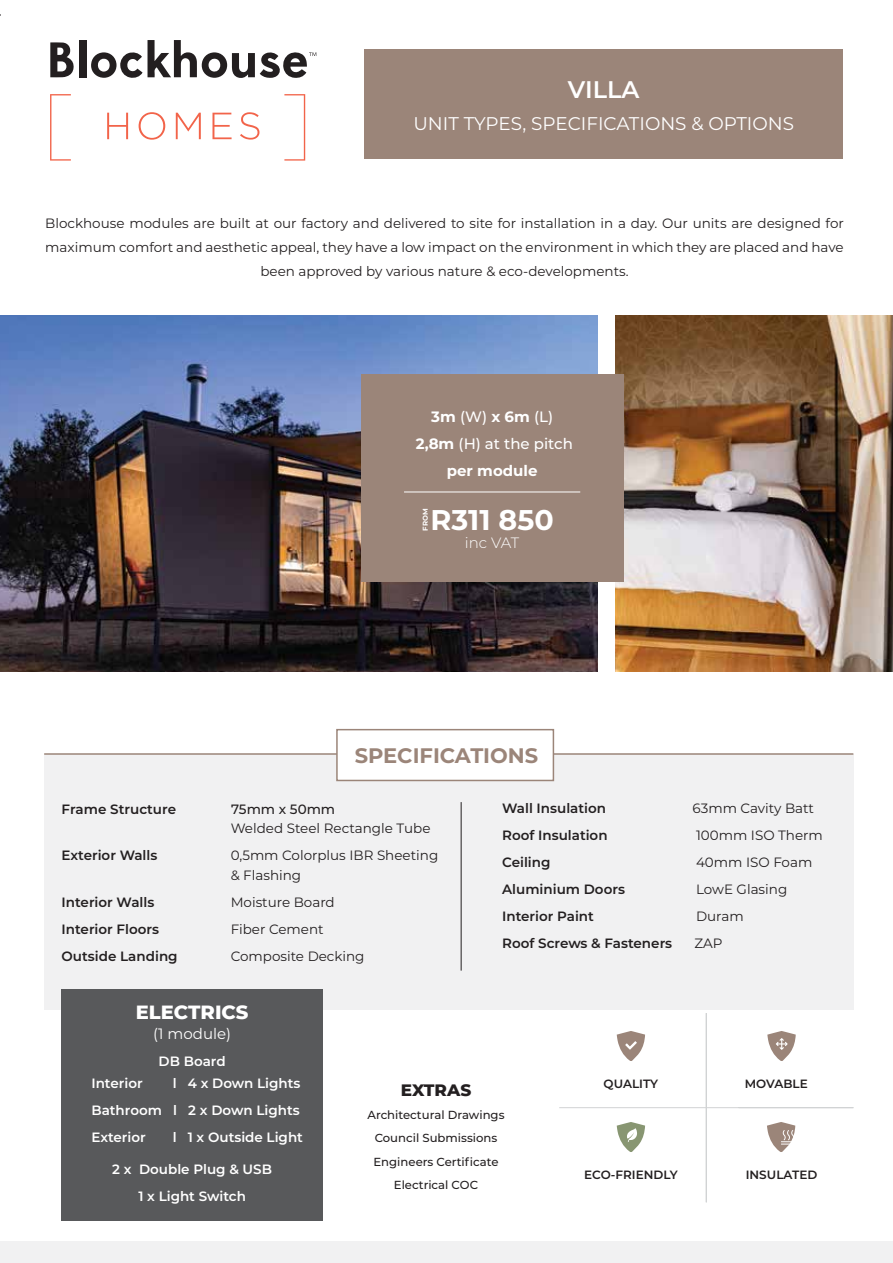
<style>
.page{position:relative;width:893px;height:1263px;background:#fff}
.page>*{position:absolute;margin:0;border:0;box-sizing:border-box;transform-origin:0 0}
.t1{font:700 28.5px "Montserrat";color:#fff}
.t2{font:600 24px "Montserrat";color:#fff}
.t3{font:700 21px "Montserrat";color:#9b8579}
.t4{font:800 19.5px "Montserrat";color:#fff}
.t5{font:18.3px "Montserrat";color:#fff}
.t6{font:800 16.8px "Montserrat";color:#231f20}
.t7{font:500 15px/27px "Montserrat";color:#fff;text-align:center}
.t8{font:15px "Montserrat";color:#fff}
.t9{font:300 15px "Montserrat";letter-spacing:-.015em;color:#fff}
.t10{font:13.5px/24px "Montserrat";color:#231f20;text-align:center}
.t11{font:600 13.5px "Montserrat";color:#231f20}
.t12{font:600 13.5px/27px "Montserrat";color:#fff;text-align:center}
.t13{font:500 13.5px "Montserrat";color:#231f20}
.t14{font:600 12px "Montserrat";color:#231f20}
.t15{font:500 11.7px/23.4px "Montserrat";color:#231f20;text-align:center}
.t16{font:700 7.05px "Montserrat";color:#fff}
.s1{font-weight:700}
</style>
<div class="page">
<img style="left:0;top:315px;width:598px;height:357px">
<img style="left:616px;top:316px;width:277px;height:355px">
<svg style="left:50px;top:42px;width:24px;height:35px"></svg>
<div style="left:79px;top:40px;width:7px;height:37px;background:#231f20"></div>
<svg style="left:91px;top:40px;width:225px;height:38px"></svg>
<svg style="left:50px;top:94px;width:21px;height:67px"></svg>
<svg style="left:284px;top:94px;width:21px;height:67px"></svg>
<svg style="left:107px;top:113px;width:21px;height:26px"></svg>
<svg style="left:139px;top:112px;width:26px;height:28px"></svg>
<svg style="left:176px;top:113px;width:25px;height:26px"></svg>
<svg style="left:212px;top:113px;width:20px;height:26px"></svg>
<svg style="left:240px;top:112px;width:19px;height:28px"></svg>
<div style="left:365px;top:49px;width:478px;height:110px;background:#9b8579"></div>
<div style="left:44px;top:754px;width:809px;height:255px;background:#f1f1f2"></div>
<hr style="left:44px;top:753px;width:809px;height:2px;background:#9b8579">
<div style="left:336px;top:729px;width:218px;height:52px;background:#fff;border:2px solid #9b8579"></div>
<div style="left:62px;top:988px;width:261px;height:232px;background:#58595b"></div>
<div style="left:361px;top:374px;width:262px;height:208px;background:#9b8579"></div>
<hr style="left:461px;top:802px;width:1px;height:168px;background:#231f20">
<svg style="left:767px;top:1122px;width:29px;height:30px"></svg>
<svg style="left:617px;top:1122px;width:28px;height:30px"></svg>
<hr style="left:706px;top:1013px;width:1px;height:189px;background:#d1d3d4">
<hr style="left:559px;top:1107px;width:294px;height:1px;background:#d1d3d4">
<div style="left:0;top:1241px;width:893px;height:22px;background:#f1f1f2"></div>
<hr style="left:404px;top:492px;width:176px;height:1px;background:#fff">
<svg style="left:617px;top:1031px;width:28px;height:30px"></svg>
<svg style="left:767px;top:1031px;width:29px;height:30px"></svg>
<h2 class="t2" style="left:568px;top:72px;width:73px">VILLA</h2>
<h3 class="t5" style="left:413px;top:111px;width:382px">UNIT TYPES, SPECIFICATIONS &amp; OPTIONS</h3>
<p class="t10" style="left:45px;top:211px;width:800px">Blockhouse modules are built at our factory and delivered to site for installation in a day. Our units are designed for maximum comfort and aesthetic appeal, they have a low impact on the environment in which they are placed and have been approved by various nature &amp; eco-developments.</p>
<p class="t7" style="left:416px;top:402px;width:159px"><span class="s1">3m</span> (W) <span class="s1">x 6m</span> (L)<br><span class="s1">2,8m</span> (H) at the pitch <span class="s1">per module</span></p>
<h1 class="t1" style="left:430px;top:499px;width:125px">R311 850</h1>
<p class="t9" style="left:465px;top:532px;width:56px">inc VAT</p>
<p class="t16" style="left:420px;top:531px;width:24px;rotate:-90deg">FROM</p>
<h3 class="t3" style="left:355px;top:741px;width:185px">SPECIFICATIONS</h3>
<p class="t11" style="left:62px;top:799px;width:116px">Frame Structure</p>
<p class="t13" style="left:231px;top:799px;width:106px">75mm x 50mm</p>
<p class="t10" style="left:231px;top:816px;width:201px">Welded Steel Rectangle Tube</p>
<p class="t11" style="left:62px;top:846px;width:97px">Exterior Walls</p>
<p class="t10" style="left:231px;top:845px;width:209px;line-height:19.5px;text-align:left">0,5mm Colorplus IBR Sheeting &amp; Flashing</p>
<p class="t11" style="left:62px;top:892px;width:94px">Interior Walls</p>
<p class="t10" style="left:231px;top:889px;width:106px">Moisture Board</p>
<p class="t11" style="left:62px;top:919px;width:99px">Interior Floors</p>
<p class="t10" style="left:231px;top:916px;width:94px">Fiber Cement</p>
<p class="t11" style="left:62px;top:946px;width:118px">Outside Landing</p>
<p class="t10" style="left:231px;top:943px;width:135px">Composite Decking</p>
<h3 class="t4" style="left:136px;top:998px;width:114px">ELECTRICS</h3>
<p class="t8" style="left:153px;top:1023px;width:80px">(1 module)</p>
<p class="t12" style="left:159px;top:1047px;width:69px">DB Board</p>
<p class="t11" style="left:502px;top:799px;width:105px">Wall Insulation</p>
<p class="t10" style="left:692px;top:796px;width:123px">63mm Cavity Batt</p>
<p class="t11" style="left:502px;top:826px;width:107px">Roof Insulation</p>
<p class="t10" style="left:696px;top:823px;width:128px">100mm ISO Therm</p>
<p class="t11" style="left:502px;top:853px;width:50px">Ceiling</p>
<p class="t10" style="left:696px;top:850px;width:118px">40mm ISO Foam</p>
<p class="t11" style="left:502px;top:880px;width:124px">Aluminium Doors</p>
<p class="t10" style="left:696px;top:877px;width:93px">LowE Glasing</p>
<p class="t11" style="left:502px;top:907px;width:93px">Interior Paint</p>
<p class="t10" style="left:696px;top:904px;width:49px">Duram</p>
<p class="t11" style="left:502px;top:934px;width:172px">Roof Screws &amp; Fasteners</p>
<p class="t10" style="left:694px;top:931px;width:30px">ZAP</p>
<p class="t12" style="left:91px;top:1069px;width:53px">Interior</p>
<p class="t12" style="left:91px;top:1069px;width:211px;text-align:justify;text-indent:81px">l 4 x Down Lights Bathroom l 2 x Down Lights Exterior</p>
<p class="t12" style="left:173px;top:1123px;width:132px">l 1 x Outside Light</p>
<p class="t12" style="left:112px;top:1155px;width:161px">2 x Double Plug &amp; USB<br>1 x Light Switch</p>
<p class="t6" style="left:401px;top:1077px;width:72px">EXTRAS</p>
<p class="t15" style="left:367px;top:1103px;width:139px">Architectural Drawings<br>Council Submissions<br>Engineers Certificate<br>Electrical COC</p>
<p class="t14" style="left:604px;top:1075px;width:56px">QUALITY</p>
<p class="t14" style="left:745px;top:1075px;width:64px">MOVABLE</p>
<p class="t14" style="left:584px;top:1166px;width:95px">ECO-FRIENDLY</p>
<p class="t14" style="left:746px;top:1166px;width:73px">INSULATED</p>
</div>
